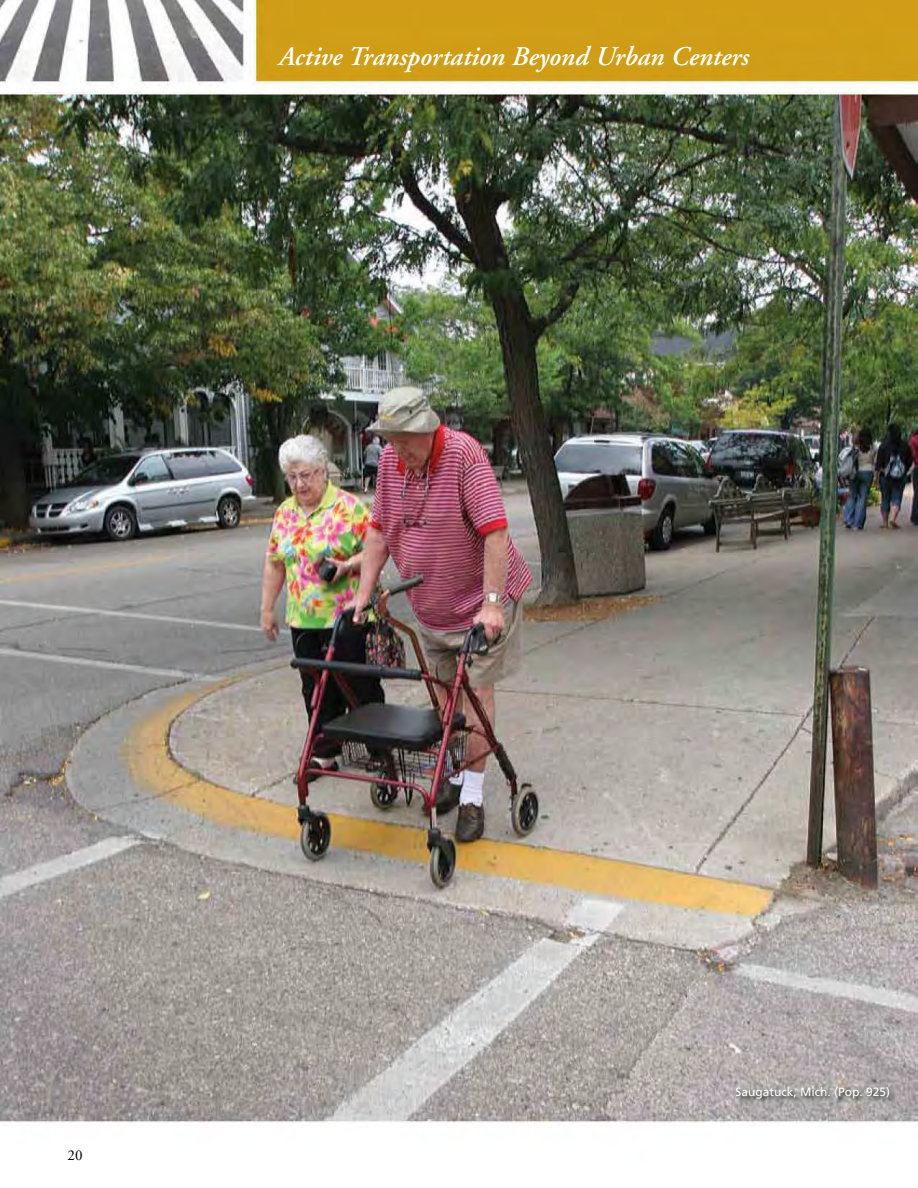
<style>
.page{position:relative;width:918px;height:1188px;background:#fff}
.page>*{position:absolute;margin:0;border:0;box-sizing:border-box;transform-origin:0 0}
.t1{font:italic 600 27px "Adobe Garamond";color:#fff}
.t2{font:15px "Adobe Garamond";color:#000}
.t3{font:12px "Frutiger LT Std";color:#fff}
</style>
<div class="page">
<img style="left:0;top:0;width:918px;height:1123px">
<p class="t1" style="left:279px;top:41px;width:472px">Active Transportation Beyond Urban Centers</p>
<p class="t2" style="left:68px;top:1147px;width:16px">20</p>
<p class="t3" style="left:735px;top:1085px;width:156px">Saugatuck, Mich. (Pop. 925)</p>
</div>
